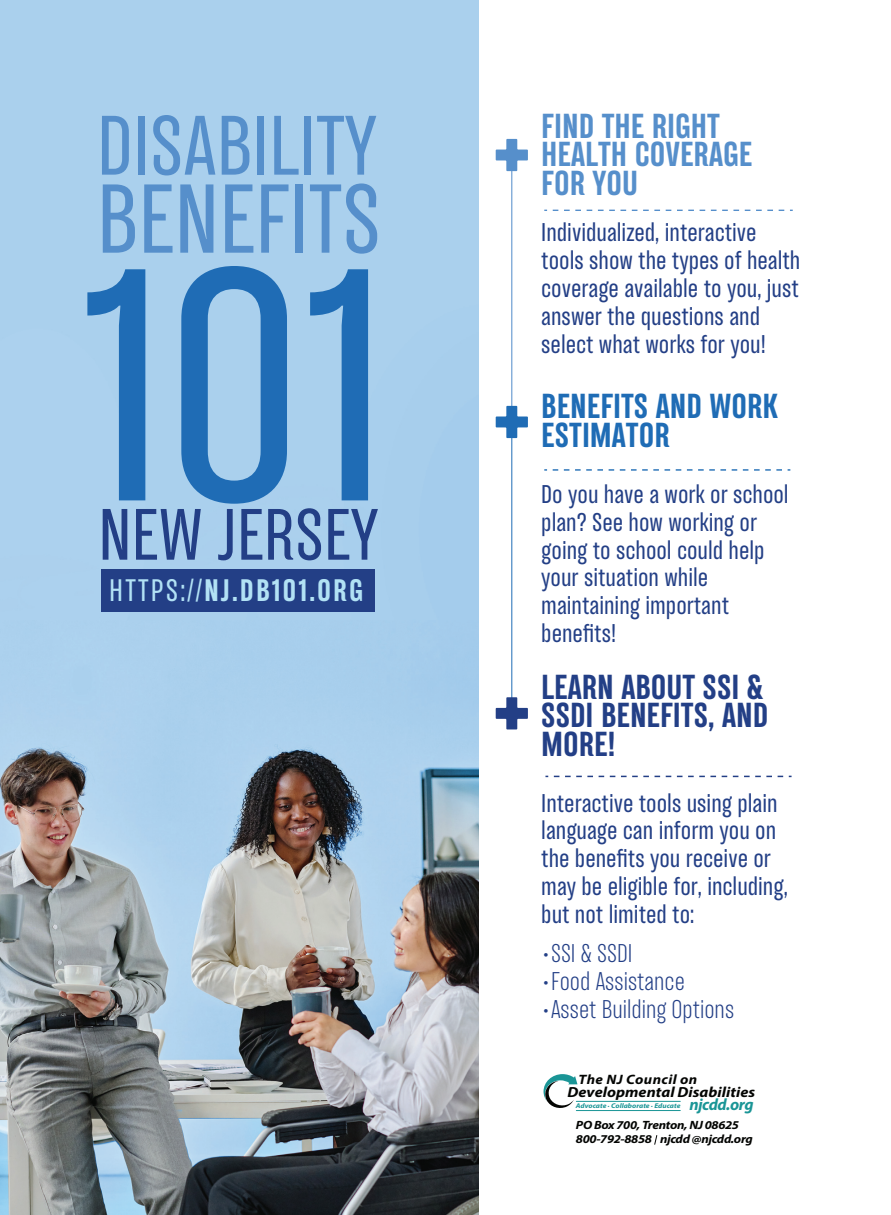
<style>
.page{position:relative;width:891px;height:1215px;background:#fff}
.page>*{position:absolute;margin:0;border:0;box-sizing:border-box;transform-origin:0 0}
.t1{font:300.15px "TT Backwards Sans Trial";color:#1f6cb5}
.t2{font:88.65px "TT Backwards Sans Trial";color:#568fcb}
.t3{font:76.35px "TT Backwards Sans Trial";color:#568fcb}
.t4{font:65.85px "TT Backwards Sans Trial";color:#233f86}
.t5{font:700 31.5px/28.5px "TT Backwards Sans Trial";color:#233f86}
.t6{font:700 31.5px/28.5px "TT Backwards Sans Trial";color:#568fcb}
.t7{font:700 31.5px/28.5px "TT Backwards Sans Trial";color:#1f6cb5}
.t8{font:700 28.2px "TT Backwards Sans Trial";letter-spacing:.075em;color:#b2e2f5}
.t9{font:23.25px/27.9px "TT Backwards Sans Trial";color:#233f86}
.t10{font:300 23.25px "TT Backwards Sans Trial";color:#233f86}
.t11{font:italic 700 16.5px "Myriad Pro";letter-spacing:-.025em;color:#1a9596}
.t12{font:italic 700 14.7px "Myriad Pro";color:#040503;scale:1.1 1}
.t13{font:italic 700 13.65px "Myriad Pro";letter-spacing:.025em;color:#040503;scale:1.1 1}
.t14{font:italic 700 12px/13.5px "Myriad Pro";letter-spacing:-.025em;color:#040503;scale:1.1 1}
.t15{font:italic 700 6.9px "Myriad Pro";color:#1a9596;scale:1.1 1}
.s1{font-weight:400}
</style>
<div class="page">
<img style="left:0;top:0;width:479px;height:1215px">
<div style="left:101px;top:570px;width:273px;height:42px;background:#233f86"></div>
<svg style="left:554px;top:776px;width:238px;height:1px"></svg>
<svg style="left:553px;top:469px;width:237px;height:2px"></svg>
<svg style="left:553px;top:210px;width:240px;height:1px"></svg>
<hr style="left:511px;top:419px;width:1px;height:295px;background:#1f6cb5">
<hr style="left:511px;top:155px;width:1px;height:264px;background:#568fcb">
<svg style="left:496px;top:139px;width:32px;height:32px"></svg>
<svg style="left:496px;top:406px;width:32px;height:32px"></svg>
<svg style="left:496px;top:697px;width:32px;height:32px"></svg>
<hr style="left:576px;top:1101px;width:104px;height:1px;background:#1a9596">
<hr style="left:576px;top:1110px;width:104px;height:1px;background:#1a9596">
<svg style="left:543px;top:1074px;width:34px;height:34px"></svg>
<svg style="left:654px;top:1135px;width:4px;height:10px"></svg>
<h3 class="t3" style="left:97px;top:113px;width:281px">DISABILITY</h3>
<h2 class="t2" style="left:97px;top:181px;width:286px">BENEFITS</h2>
<h1 class="t1" style="left:81px;top:258px;width:308px">101</h1>
<h3 class="t4" style="left:98px;top:506px;width:281px">NEW JERSEY</h3>
<p class="t8" style="left:109px;top:575px;width:256px"><span class="s1">HTTPS://</span>NJ.DB101.ORG</p>
<h3 class="t6" style="left:541px;top:113px;width:213px">FIND THE RIGHT<br>HEALTH COVERAGE<br>FOR YOU</h3>
<p class="t9" style="left:541px;top:220px;width:261px">Individualized, interactive tools show the types of health coverage available to you, just answer the questions and select what works for you!</p>
<h3 class="t7" style="left:541px;top:393px;width:238px">BENEFITS AND WORK<br>ESTIMATOR</h3>
<p class="t9" style="left:541px;top:482px;width:249px">Do you have a work or school plan? See how working or going to school could help your situation while maintaining important benefits!</p>
<h3 class="t5" style="left:541px;top:674px;width:229px">LEARN ABOUT SSI &amp;<br>SSDI BENEFITS, AND<br>MORE!</h3>
<p class="t9" style="left:541px;top:791px;width:248px">Interactive tools using plain language can inform you on the benefits you receive or may be eligible for, including, but not limited to:</p>
<p class="t10" style="left:541px;top:943px;width:93px">•SSI &amp; SSDI</p>
<p class="t10" style="left:541px;top:971px;width:145px">•Food Assistance</p>
<p class="t10" style="left:541px;top:999px;width:194px">•Asset Building Options</p>
<p class="t13" style="left:578px;top:1075px;width:109px">The NJ Council on</p>
<p class="t14" style="left:576px;top:1119px;width:162px">PO Box 700, Trenton, NJ 08625<br>800-792-8858 njcdd @njcdd.org</p>
<p class="t12" style="left:567px;top:1086px;width:172px">Developmental Disabilities</p>
<p class="t15" style="left:576px;top:1103px;width:97px">Advocate . Collaborate . Educate</p>
<p class="t11" style="left:689px;top:1098px;width:66px">njcdd.org</p>
</div>
